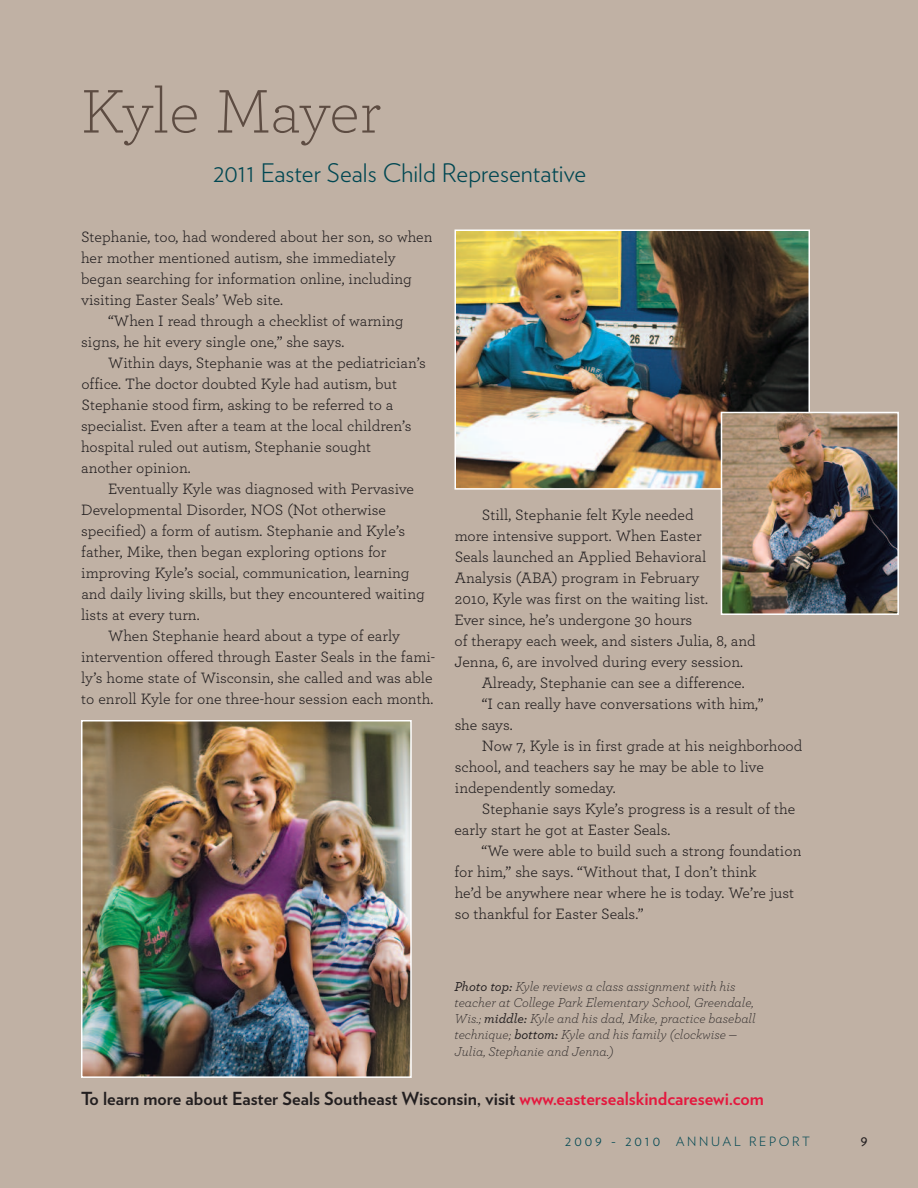
<style>
.page{position:relative;width:918px;height:1188px;background:#c0b1a4}
.page>*{position:absolute;margin:0;border:0;box-sizing:border-box;transform-origin:0 0}
.t1{font:64.5px "Archer Light LF";letter-spacing:-.01em;color:#5d4c42}
.t2{font:300 25.5px "Verlag";color:#004752}
.t3{font:700 18px "Verlag";color:#231f20}
.t4{font:15.75px "Archer";color:#231f20}
.t5{font:15px "Verlag";color:#231f20}
.t6{font:italic 300 13.5px/16.2px "Archer";color:#231f20}
.t7{font:300 12.75px "Verlag";letter-spacing:.21em;color:#004752}
.s1{font-weight:500}
.s2{color:#e4183e}
.s3{font-size:14.25px}
</style>
<div class="page">
<img style="left:84px;top:723px;width:325px;height:352px">
<div style="left:81px;top:720px;width:331px;height:358px;border:2px solid #fff"></div>
<img style="left:457px;top:233px;width:350px;height:254px">
<div style="left:454px;top:230px;width:356px;height:260px;border:2px solid #fff"></div>
<img style="left:724px;top:415px;width:172px;height:197px">
<div style="left:721px;top:412px;width:178px;height:203px;border:2px solid #fff"></div>
<h1 class="t1" style="left:81px;top:90px;width:302px">Kyle Mayer</h1>
<h2 class="t2" style="left:213px;top:164px;width:374px">2011 Easter Seals Child Representative</h2>
<p class="t4" style="left:81px;top:232px;width:353px">Stephanie, too, had wondered about her son, so when</p>
<p class="t4" style="left:81px;top:253px;width:316px">her mother mentioned autism, she immediately</p>
<p class="t4" style="left:81px;top:274px;width:332px">began searching for information online, including</p>
<p class="t4" style="left:81px;top:295px;width:203px">visiting Easter Seals’ Web site.</p>
<p class="t4" style="left:108px;top:316px;width:297px">“When I read through a checklist of warning</p>
<p class="t4" style="left:81px;top:337px;width:265px">signs, he hit every single one,” she says.</p>
<p class="t4" style="left:108px;top:358px;width:319px">Within days, Stephanie was at the pediatrician’s</p>
<p class="t4" style="left:81px;top:379px;width:317px">office. The doctor doubted Kyle had autism, but</p>
<p class="t4" style="left:81px;top:400px;width:314px">Stephanie stood firm, asking to be referred to a</p>
<p class="t4" style="left:81px;top:421px;width:332px">specialist. Even after a team at the local children’s</p>
<p class="t4" style="left:81px;top:442px;width:292px">hospital ruled out autism, Stephanie sought</p>
<p class="t4" style="left:81px;top:463px;width:111px">another opinion.</p>
<p class="t4" style="left:108px;top:484px;width:308px">Eventually Kyle was diagnosed with Pervasive</p>
<p class="t4" style="left:81px;top:505px;width:306px">Developmental Disorder, NOS (Not otherwise</p>
<p class="t4" style="left:81px;top:526px;width:325px">specified) a form of autism. Stephanie and Kyle’s</p>
<p class="t4" style="left:81px;top:547px;width:307px">father, Mike, then began exploring options for</p>
<p class="t4" style="left:81px;top:568px;width:330px">improving Kyle’s social, communication, learning</p>
<p class="t4" style="left:81px;top:589px;width:345px">and daily living skills, but they encountered waiting</p>
<p class="t4" style="left:81px;top:610px;width:120px">lists at every turn.</p>
<p class="t4" style="left:108px;top:631px;width:294px">When Stephanie heard about a type of early</p>
<p class="t4" style="left:81px;top:652px;width:356px">intervention offered through Easter Seals in the fami-</p>
<p class="t4" style="left:81px;top:673px;width:353px">ly’s home state of Wisconsin, she called and was able</p>
<p class="t4" style="left:81px;top:694px;width:354px">to enroll Kyle for one three-hour session each month.</p>
<p class="t4" style="left:482px;top:510px;width:213px">Still, Stephanie felt Kyle needed</p>
<p class="t4" style="left:455px;top:531px;width:248px">more intensive support. When Easter</p>
<p class="t4" style="left:455px;top:552px;width:253px">Seals launched an Applied Behavioral</p>
<p class="t4" style="left:455px;top:573px;width:246px">Analysis (ABA) program in February</p>
<p class="t4" style="left:455px;top:594px;width:255px">2010, Kyle was first on the waiting list.</p>
<p class="t4" style="left:455px;top:615px;width:239px">Ever since, he’s undergone 30 hours</p>
<p class="t4" style="left:455px;top:636px;width:303px">of therapy each week, and sisters Julia, 8, and</p>
<p class="t4" style="left:455px;top:657px;width:290px">Jenna, 6, are involved during every session.</p>
<p class="t4" style="left:482px;top:678px;width:264px">Already, Stephanie can see a difference.</p>
<p class="t4" style="left:482px;top:699px;width:283px">“I can really have conversations with him,”</p>
<p class="t4" style="left:455px;top:720px;width:59px">she says.</p>
<p class="t4" style="left:482px;top:741px;width:322px">Now 7, Kyle is in first grade at his neighborhood</p>
<p class="t4" style="left:455px;top:762px;width:311px">school, and teachers say he may be able to live</p>
<p class="t4" style="left:455px;top:783px;width:162px">independently someday.</p>
<p class="t4" style="left:482px;top:804px;width:315px">Stephanie says Kyle’s progress is a result of the</p>
<p class="t4" style="left:455px;top:825px;width:217px">early start he got at Easter Seals.</p>
<p class="t4" style="left:482px;top:846px;width:321px">“We were able to build such a strong foundation</p>
<p class="t4" style="left:455px;top:867px;width:303px">for him,” she says. “Without that, I don’t think</p>
<p class="t4" style="left:455px;top:888px;width:341px">he’d be anywhere near where he is today. We’re just</p>
<p class="t4" style="left:455px;top:909px;width:190px">so thankful for Easter Seals.”</p>
<p class="t6" style="left:454px;top:980px;width:302px"><span class="s1">Photo top:</span> Kyle reviews a class assignment with his teacher at College Park Elementary School, Greendale, Wis.; <span class="s1">middle:</span> Kyle and his dad, Mike, practice baseball technique; <span class="s1">bottom:</span> Kyle and his family (clockwise — Julia, Stephanie and Jenna.)</p>
<p class="t3" style="left:81px;top:1092px;width:684px">To learn more about Easter Seals Southeast Wisconsin, visit <span class="s2">www.eastersealskindcaresewi.com</span></p>
<p class="t7" style="left:565px;top:1136px;width:246px"><span class="s3">2009 - 2010</span> ANNUAL REPORT</p>
<p class="t5" style="left:860px;top:1135px;width:9px">9</p>
</div>
